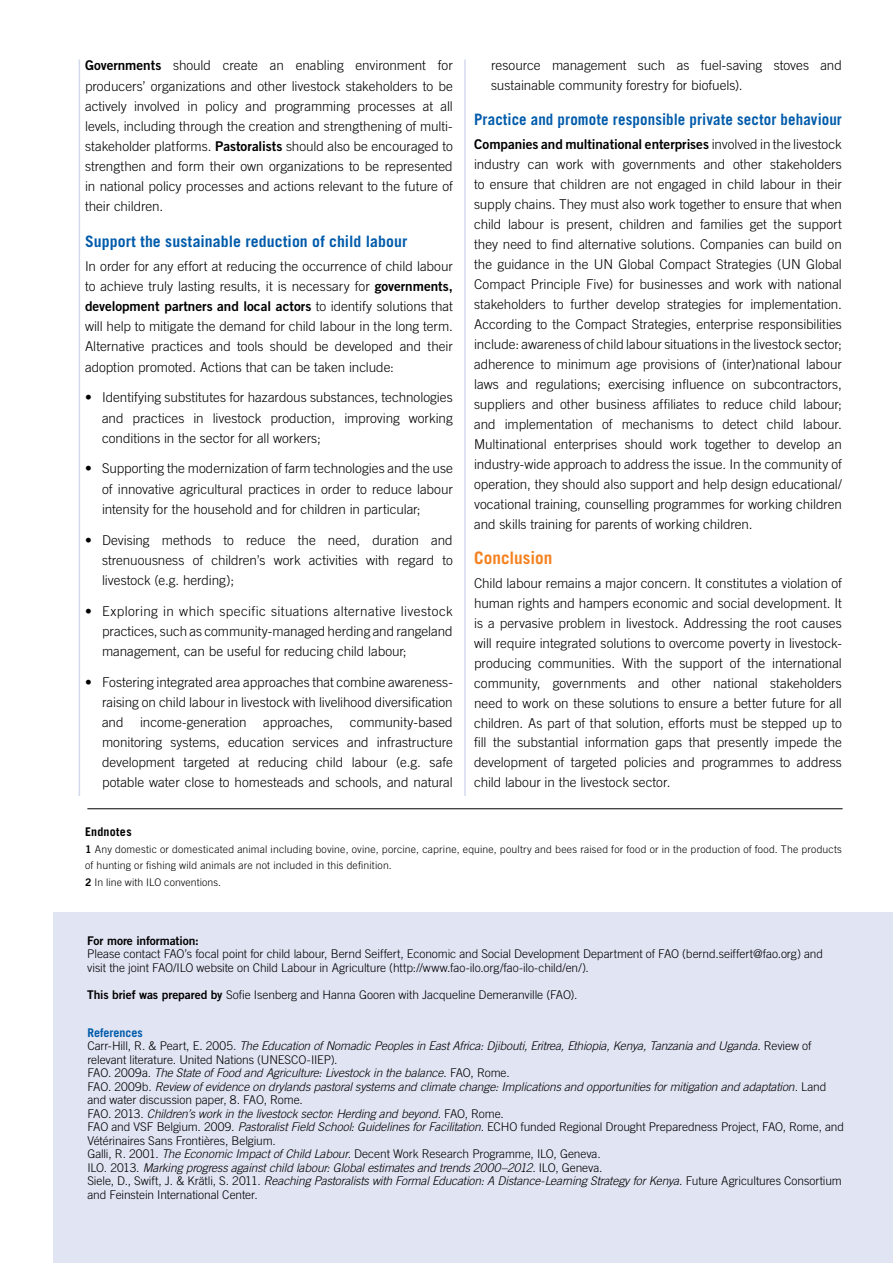
<style>
.page{position:relative;width:893px;height:1263px;background:#fff}
.page>*{position:absolute;margin:0;border:0;box-sizing:border-box;transform-origin:0 0}
.t1{font:700 17.25px "Trade Gothic LT";color:#f58220}
.t2{font:700 15.75px "Trade Gothic LT";letter-spacing:.005em;color:#005baa;scale:.95 1}
.t3{font:700 15.75px "Trade Gothic LT";letter-spacing:.005em;color:#005baa}
.t4{font:300 13.5px/20px "Trade Gothic LT";letter-spacing:-.005em;color:#000;text-align:justify}
.t5{font:13.5px "Trade Gothic LT Bold Two";letter-spacing:-.005em;color:#000}
.t6{font:italic 300 12px/13.5px "Trade Gothic LT";letter-spacing:-.015em;color:#000}
.t7{font:300 12px/13.5px "Trade Gothic LT";letter-spacing:-.005em;color:#000}
.t8{font:12px "Trade Gothic LT Bold Two";letter-spacing:-.005em;color:#000}
.t9{font:700 12px "Trade Gothic LT";letter-spacing:.02em;color:#000}
.t10{font:300 10.5px/16.5px "Trade Gothic LT";letter-spacing:.015em;color:#000}
.s1{font-family:"Trade Gothic LT Bold Two";font-weight:400}
.s2{font-family:"Trade Gothic LT";font-weight:300}
.s3{font-weight:700;font-style:normal;color:#005baa}
.s4{font-style:normal}
</style>
<div class="page">
<div style="left:54px;top:912px;width:839px;height:351px;background:#e1e4f3"></div>
<hr style="left:464px;top:60px;width:2px;height:736px;background:#d4d9ee">
<hr style="left:79px;top:60px;width:1px;height:736px;background:#d4d9ee">
<hr style="left:87px;top:808px;width:756px;height:1px;background:#000">
<p class="t4" style="left:85px;top:55px;width:369px"><span class="s1">Governments</span> should create an enabling environment for producers’ organizations and other livestock stakeholders to be actively involved in policy and programming processes at all levels, including through the creation and strengthening of multi&shy;stakeholder platforms. <span class="s1">Pastoralists</span> should also be encouraged to strengthen and form their own organizations to be represented in national policy processes and actions relevant to the future of their children.</p>
<p class="t3" style="left:85px;top:231px;width:324px">Support the sustainable reduction of child labour</p>
<p class="t4" style="left:85px;top:256px;width:369px">In order for any effort at reducing the occurrence of child labour to achieve truly lasting results, it is necessary for <span class="s1">governments,</span></p>
<p class="t5" style="left:85px;top:298px;width:369px">development partners and local actors <span class="s2">to identify solutions that</span></p>
<p class="t4" style="left:85px;top:316px;width:369px">will help to mitigate the demand for child labour in the long term.<br>Alternative practices and tools should be developed and their adoption promoted. Actions that can be taken include:</p>
<p class="t4" style="left:102px;top:387px;width:352px;text-indent:-17px">• Identifying substitutes for hazardous substances, technologies and practices in livestock production, improving working conditions in the sector for all workers;</p>
<p class="t4" style="left:102px;top:458px;width:352px;text-indent:-17px">• Supporting the modernization of farm technologies and the use of innovative agricultural practices in order to reduce labour intensity for the household and for children in particular;</p>
<p class="t4" style="left:102px;top:529px;width:352px;text-indent:-17px">• Devising methods to reduce the need, duration and strenuousness of children’s work activities with regard to livestock (e.g. herding);</p>
<p class="t4" style="left:102px;top:600px;width:352px;text-indent:-17px">• Exploring in which specific situations alternative livestock practices, such as community-managed herding and rangeland management, can be useful for reducing child labour;</p>
<p class="t4" style="left:102px;top:672px;width:352px;text-indent:-17px">• Fostering integrated area approaches that combine awareness&shy;raising on child labour in livestock with livelihood diversification and income-generation approaches, community-based monitoring systems, education services and infrastructure development targeted at reducing child labour (e.g. safe potable water close to homesteads and schools, and natural</p>
<p class="t4" style="left:491px;top:55px;width:352px">resource management such as fuel-saving stoves and sustainable community forestry for biofuels).</p>
<p class="t2" style="left:474px;top:110px;width:389px">Practice and promote responsible private sector behaviour</p>
<p class="t5" style="left:474px;top:136px;width:369px">Companies and multinational enterprises <span class="s2">involved in the livestock</span></p>
<p class="t4" style="left:474px;top:154px;width:369px">industry can work with governments and other stakeholders to ensure that children are not engaged in child labour in their supply chains. They must also work together to ensure that when child labour is present, children and families get the support they need to find alternative solutions. Companies can build on the guidance in the UN Global Compact Strategies (UN Global Compact Principle Five) for businesses and work with national stakeholders to further develop strategies for implementation.<br>According to the Compact Strategies, enterprise responsibilities include: awareness of child labour situations in the livestock sector; adherence to minimum age provisions of (inter)national labour laws and regulations; exercising influence on subcontractors, suppliers and other business affiliates to reduce child labour; and implementation of mechanisms to detect child labour.<br>Multinational enterprises should work together to develop an industry-wide approach to address the issue. In the community of operation, they should also support and help design educational/ vocational training, counselling programmes for working children and skills training for parents of working children.</p>
<p class="t1" style="left:474px;top:547px;width:80px">Conclusion</p>
<p class="t4" style="left:474px;top:573px;width:369px">Child labour remains a major concern. It constitutes a violation of human rights and hampers economic and social development. It is a pervasive problem in livestock. Addressing the root causes will require integrated solutions to overcome poverty in livestock&shy;producing communities. With the support of the international community, governments and other national stakeholders need to work on these solutions to ensure a better future for all children. As part of that solution, efforts must be stepped up to fill the substantial information gaps that presently impede the development of targeted policies and programmes to address child labour in the livestock sector.</p>
<p class="t9" style="left:85px;top:824px;width:48px">Endnotes</p>
<p class="t10" style="left:85px;top:840px;width:758px"><span class="s1">1</span> Any domestic or domesticated animal including bovine, ovine, porcine, caprine, equine, poultry and bees raised for food or in the production of food. The products of hunting or fishing wild animals are not included in this definition.<br><span class="s1">2</span> In line with ILO conventions.</p>
<p class="t8" style="left:87px;top:933px;width:113px">For more information:</p>
<p class="t7" style="left:87px;top:947px;width:737px">Please contact FAO’s focal point for child labour, Bernd Seiffert, Economic and Social Development Department of FAO (bernd.seiffert@fao.org) and visit the joint FAO/ILO website on Child Labour in Agriculture (http://www.fao-ilo.org/fao-ilo-child/en/).</p>
<p class="t7" style="left:87px;top:988px;width:492px"><span class="s1">This brief was prepared by</span> Sofie Isenberg and Hanna Gooren with Jacqueline Demeranville (FAO).</p>
<p class="t6" style="left:87px;top:1025px;width:758px"><span class="s3">References<br></span><span class="s4">Carr-Hill, R. &amp; Peart, E. 2005.</span> The Education of Nomadic Peoples in East Africa: Djibouti, Eritrea, Ethiopia, Kenya, Tanzania and Uganda<span class="s4">. Review of relevant literature. United Nations (UNESCO-IIEP).<br>FAO. 2009a.</span> The State of Food and Agriculture: Livestock in the balance<span class="s4">. FAO, Rome.<br>FAO. 2009b.</span> Review of evidence on drylands pastoral systems and climate change: Implications and opportunities for mitigation and adaptation<span class="s4">. Land and water discussion paper, 8. FAO, Rome.<br>FAO. 2013.</span> Children’s work in the livestock sector: Herding and beyond<span class="s4">. FAO, Rome.<br>FAO and VSF Belgium. 2009.</span> Pastoralist Field School: Guidelines for Facilitation<span class="s4">. ECHO funded Regional Drought Preparedness Project, FAO, Rome, and Vétérinaires Sans Frontières, Belgium.<br>Galli, R. 2001.</span> The Economic Impact of Child Labour<span class="s4">. Decent Work Research Programme, ILO, Geneva.<br>ILO. 2013.</span> Marking progress against child labour: Global estimates and trends 2000–2012<span class="s4">. ILO, Geneva.<br>Siele, D., Swift, J. &amp; Krätli, S. 2011.</span> Reaching Pastoralists with Formal Education: A Distance-Learning Strategy for Kenya<span class="s4">. Future Agricultures Consortium and Feinstein International Center.</span></p>
</div>
